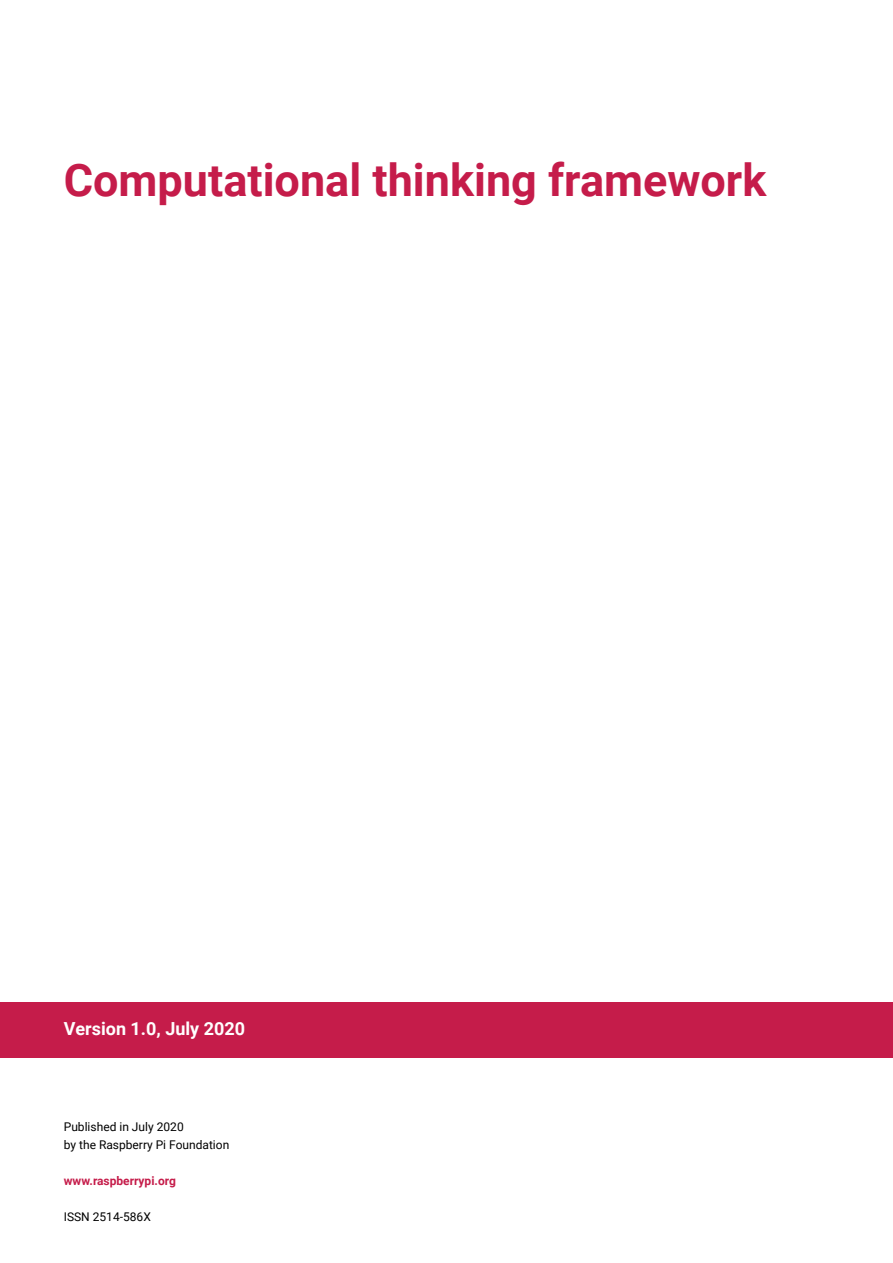
<style>
.page{position:relative;width:893px;height:1263px;background:#fff}
.page>*{position:absolute;margin:0;border:0;box-sizing:border-box;transform-origin:0 0}
.t1{font:700 45px "Roboto";color:#c51c4a}
.t2{font:700 18px "Roboto";color:#fff}
.t3{font:12px/18px "Roboto";color:#000}
.t4{font:700 12px "Roboto";color:#c51c4a}
</style>
<div class="page">
<div style="left:0;top:1002px;width:893px;height:55px;background:#c51c4a"></div>
<h1 class="t1" style="left:64px;top:149px;width:704px">Computational thinking framework</h1>
<h2 class="t2" style="left:64px;top:1016px;width:183px">Version 1.0, July 2020</h2>
<p class="t3" style="left:64px;top:1117px;width:167px">Published in July 2020<br>by the Raspberry Pi Foundation</p>
<p class="t4" style="left:64px;top:1172px;width:114px">www.raspberrypi.org</p>
<p class="t3" style="left:64px;top:1207px;width:89px">ISSN 2514-586X</p>
</div>
